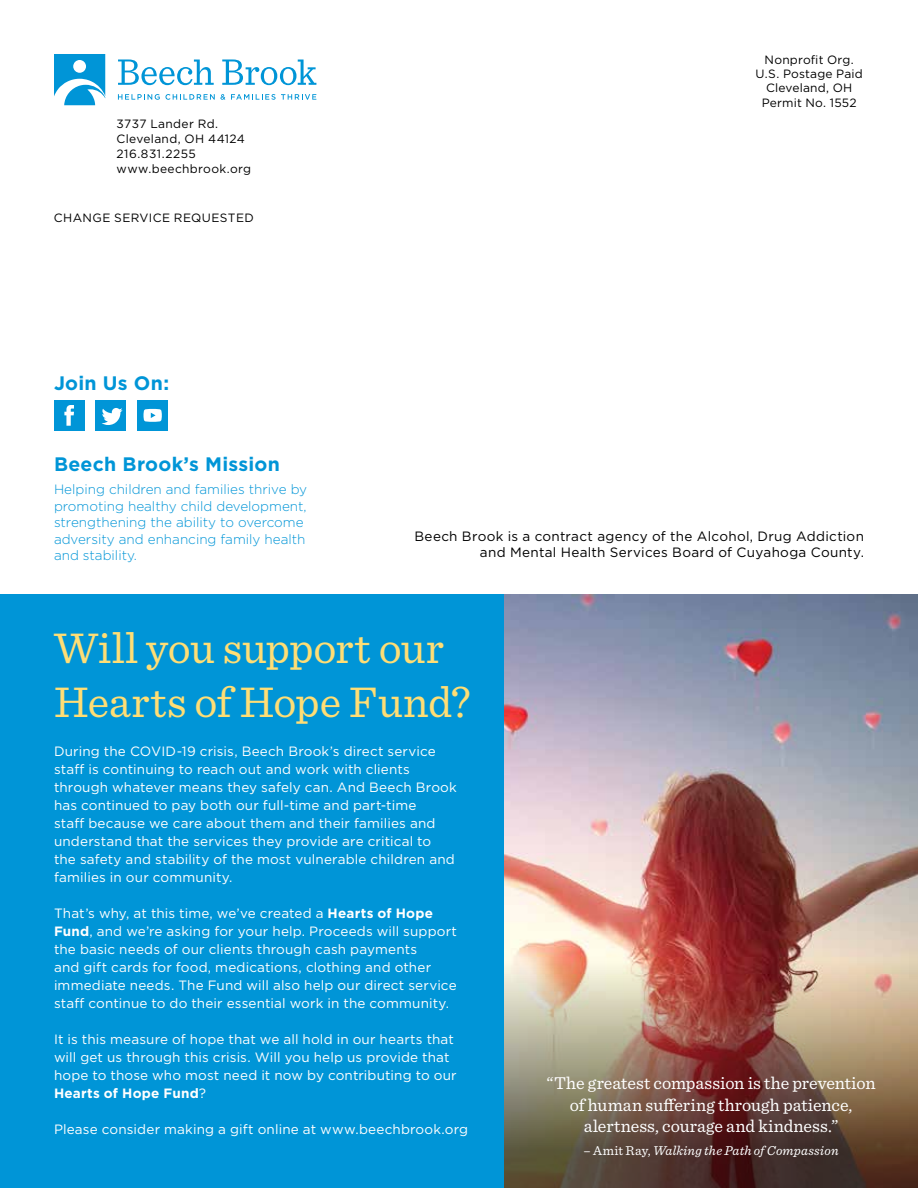
<style>
.page{position:relative;width:918px;height:1188px;background:#fff}
.page>*{position:absolute;margin:0;border:0;box-sizing:border-box;transform-origin:0 0}
.t1{font:45px/54px "Sentinel";letter-spacing:-.01em;color:#ffde75}
.t2{font:700 19.5px "Gotham";letter-spacing:.01em;color:#0095d7}
.t3{font:18px/21.6px "Sentinel";color:#fff;text-align:center}
.t4{font:13.5px/18px "Gotham";letter-spacing:.01em;color:#fff}
.t5{font:300 13.5px/16.5px "Gotham";color:#0095d7}
.t6{font:13.5px/16.5px "Gotham";letter-spacing:.025em;color:#000;text-align:right}
.t7{font:italic 13.5px "Sentinel";letter-spacing:.01em;color:#fff}
.t8{font:12px/14.4px "Gotham";letter-spacing:.025em;color:#000;text-align:center}
.s1{font-weight:700}
.s2{font-style:normal}
</style>
<div class="page">
<svg style="left:54px;top:54px;width:51px;height:51px"></svg>
<svg style="left:118px;top:59px;width:96px;height:26px"></svg>
<svg style="left:222px;top:59px;width:94px;height:26px"></svg>
<svg style="left:118px;top:94px;width:107px;height:6px"></svg>
<svg style="left:231px;top:94px;width:85px;height:6px"></svg>
<div style="left:0;top:594px;width:918px;height:594px;background:#0095d7"></div>
<img style="left:504px;top:594px;width:414px;height:333px">
<img style="left:504px;top:927px;width:414px;height:261px">
<div style="left:54px;top:400px;width:30px;height:31px;background:#0095d7"></div>
<svg style="left:64px;top:405px;width:10px;height:21px"></svg>
<div style="left:96px;top:400px;width:30px;height:31px;background:#0095d7"></div>
<svg style="left:102px;top:408px;width:21px;height:17px"></svg>
<div style="left:137px;top:400px;width:31px;height:31px;background:#0095d7"></div>
<svg style="left:144px;top:409px;width:18px;height:13px"></svg>
<p class="t8" style="left:117px;top:116px;width:136px;line-height:15px;text-align:left">3737 Lander Rd.<br>Cleveland, OH 44124<br>216.831.2255 www.beechbrook.org</p>
<p class="t8" style="left:54px;top:210px;width:201px">CHANGE SERVICE REQUESTED</p>
<h2 class="t2" style="left:54px;top:371px;width:117px">Join Us On:</h2>
<h2 class="t2" style="left:54px;top:451px;width:228px">Beech Brook’s Mission</h2>
<p class="t5" style="left:54px;top:481px;width:255px">Helping children and families thrive by promoting healthy child development, strengthening the ability to overcome adversity and enhancing family health and stability.</p>
<p class="t8" style="left:755px;top:52px;width:109px">Nonprofit Org.<br>U.S. Postage Paid<br>Cleveland, OH<br>Permit No. 1552</p>
<p class="t6" style="left:414px;top:527px;width:451px">Beech Brook is a contract agency of the Alcohol, Drug Addiction and Mental Health Services Board of Cuyahoga County.</p>
<h1 class="t1" style="left:54px;top:618px;width:418px">Will you support our<br>Hearts of Hope Fund?</h1>
<p class="t4" style="left:54px;top:742px;width:404px">During the COVID-19 crisis, Beech Brook’s direct service staff is continuing to reach out and work with clients through whatever means they safely can. And Beech Brook has continued to pay both our full-time and part-time<br>staff because we care about them and their families and understand that the services they provide are critical to<br>the safety and stability of the most vulnerable children and families in our community.</p>
<p class="t4" style="left:54px;top:904px;width:405px">That’s why, at this time, we’ve created a <span class="s1">Hearts of Hope Fund</span>, and we’re asking for your help. Proceeds will support the basic needs of our clients through cash payments<br>and gift cards for food, medications, clothing and other immediate needs. The Fund will also help our direct service staff continue to do their essential work in the community.</p>
<p class="t4" style="left:54px;top:1030px;width:404px">It is this measure of hope that we all hold in our hearts that will get us through this crisis. Will you help us provide that hope to those who most need it now by contributing to our <span class="s1">Hearts of Hope Fund</span>?</p>
<p class="t4" style="left:54px;top:1120px;width:416px">Please consider making a gift online at www.beechbrook.org</p>
<h3 class="t3" style="left:546px;top:1071px;width:331px">“The greatest compassion is the prevention of human suffering through patience, alertness, courage and kindness.”</h3>
<p class="t7" style="left:584px;top:1141px;width:257px"><span class="s2">– Amit Ray,</span> Walking the Path of Compassion</p>
</div>
